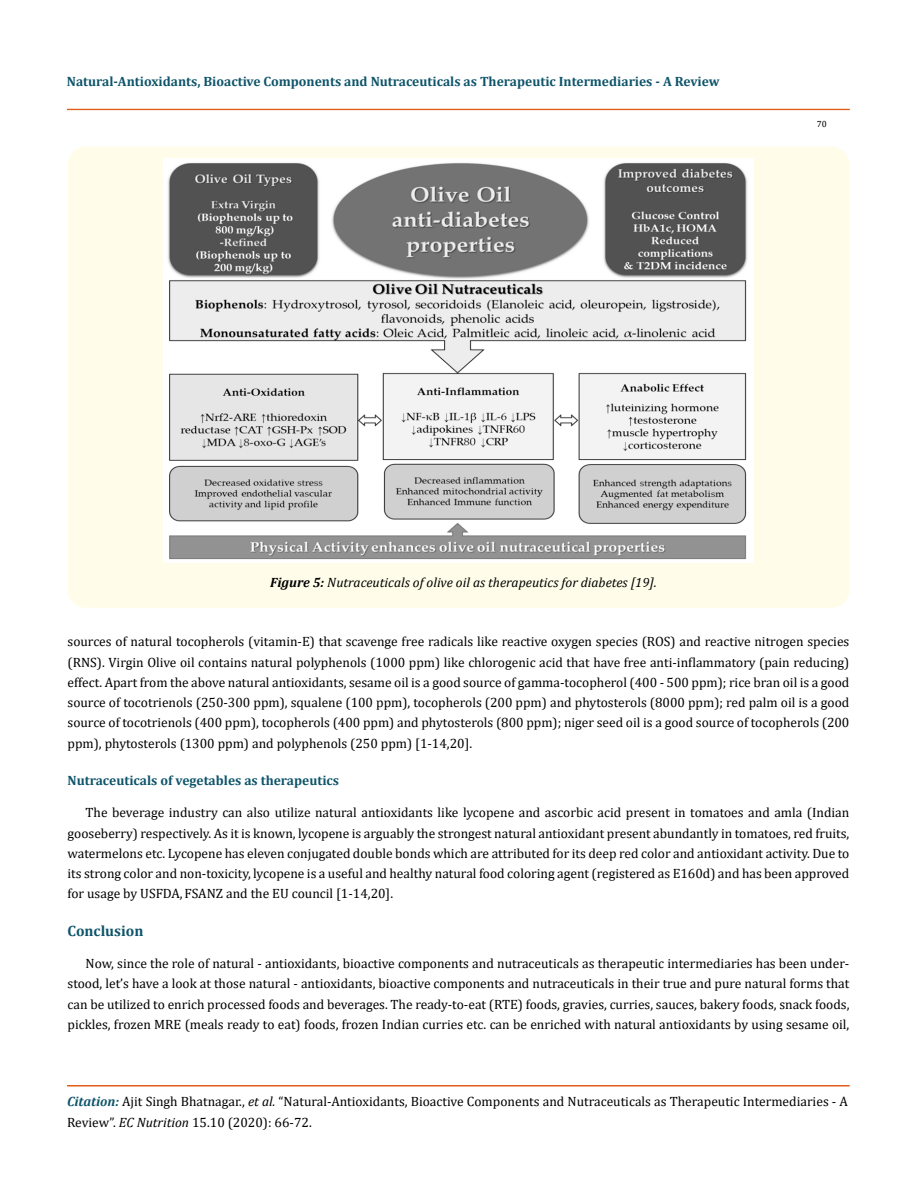
<style>
.page{position:relative;width:917px;height:1190px;background:#fff}
.page>*{position:absolute;margin:0;border:0;box-sizing:border-box;transform-origin:0 0}
.t1{font:700 15px "Cambria";color:#0e546a}
.t2{font:13.5px/20.2px "Cambria";color:#000;text-align:justify}
.t3{font:700 13.5px "Cambria";color:#0e546a}
.t4{font:italic 13.5px "Cambria";color:#000}
.t5{font:9px "Cambria";color:#000}
.s1{font-weight:700}
.s2{font-weight:700;font-style:italic;color:#0e546a}
.s3{font-style:italic}
</style>
<div class="page">
<div style="left:67px;top:109px;width:782px;height:1px;border:1px solid #e05d1a"></div>
<div style="left:67px;top:1085px;width:782px;height:1px;border:1px solid #e05d1a"></div>
<div style="left:68px;top:147px;width:781px;height:461px;background:#fffde9;border-radius:18px"></div>
<img style="left:164px;top:158px;width:589px;height:404px">
<p class="t3" style="left:67px;top:72px;width:654px">Natural-Antioxidants, Bioactive Components and Nutraceuticals as Therapeutic Intermediaries - A Review</p>
<p class="t5" style="left:816px;top:118px;width:11px">70</p>
<p class="t4" style="left:270px;top:573px;width:388px"><span class="s1">Figure 5:</span> Nutraceuticals of olive oil as therapeutics for diabetes [19].</p>
<p class="t2" style="left:68px;top:631px;width:783px">sources of natural tocopherols (vitamin-E) that scavenge free radicals like reactive oxygen species (ROS) and reactive nitrogen species (RNS). Virgin Olive oil contains natural polyphenols (1000 ppm) like chlorogenic acid that have free anti-inflammatory (pain reducing) effect. Apart from the above natural antioxidants, sesame oil is a good source of gamma-tocopherol (400 - 500 ppm); rice bran oil is a good source of tocotrienols (250-300 ppm), squalene (100 ppm), tocopherols (200 ppm) and phytosterols (8000 ppm); red palm oil is a good source of tocotrienols (400 ppm), tocopherols (400 ppm) and phytosterols (800 ppm); niger seed oil is a good source of tocopherols (200 ppm), phytosterols (1300 ppm) and polyphenols (250 ppm) [1-14,20].</p>
<p class="t3" style="left:68px;top:771px;width:273px">Nutraceuticals of vegetables as therapeutics</p>
<p class="t2" style="left:68px;top:802px;width:783px;text-indent:18px">The beverage industry can also utilize natural antioxidants like lycopene and ascorbic acid present in tomatoes and amla (Indian gooseberry) respectively. As it is known, lycopene is arguably the strongest natural antioxidant present abundantly in tomatoes, red fruits, watermelons etc. Lycopene has eleven conjugated double bonds which are attributed for its deep red color and antioxidant activity. Due to its strong color and non-toxicity, lycopene is a useful and healthy natural food coloring agent (registered as E160d) and has been approved for usage by USFDA,FSANZ and the EU council [1-14,20].</p>
<p class="t1" style="left:68px;top:920px;width:77px">Conclusion</p>
<p class="t2" style="left:68px;top:953px;width:783px;text-indent:18px">Now, since the role of natural - antioxidants, bioactive components and nutraceuticals as therapeutic intermediaries has been under&shy;stood, let’s have a look at those natural - antioxidants, bioactive components and nutraceuticals in their true and pure natural forms that can be utilized to enrich processed foods and beverages. The ready-to-eat (RTE) foods, gravies, curries, sauces, bakery foods, snack foods, pickles, frozen MRE (meals ready to eat) foods, frozen Indian curries etc. can be enriched with natural antioxidants by using sesame oil,</p>
<p class="t2" style="left:67px;top:1090px;width:782px;line-height:21px"><span class="s2">Citation:</span> Ajit Singh Bhatnagar., <span class="s3">et al.</span> “Natural-Antioxidants, Bioactive Components and Nutraceuticals as Therapeutic Intermediaries - A<br>Review”. <span class="s3">EC Nutrition</span> 15.10 (2020): 66-72.</p>
</div>
